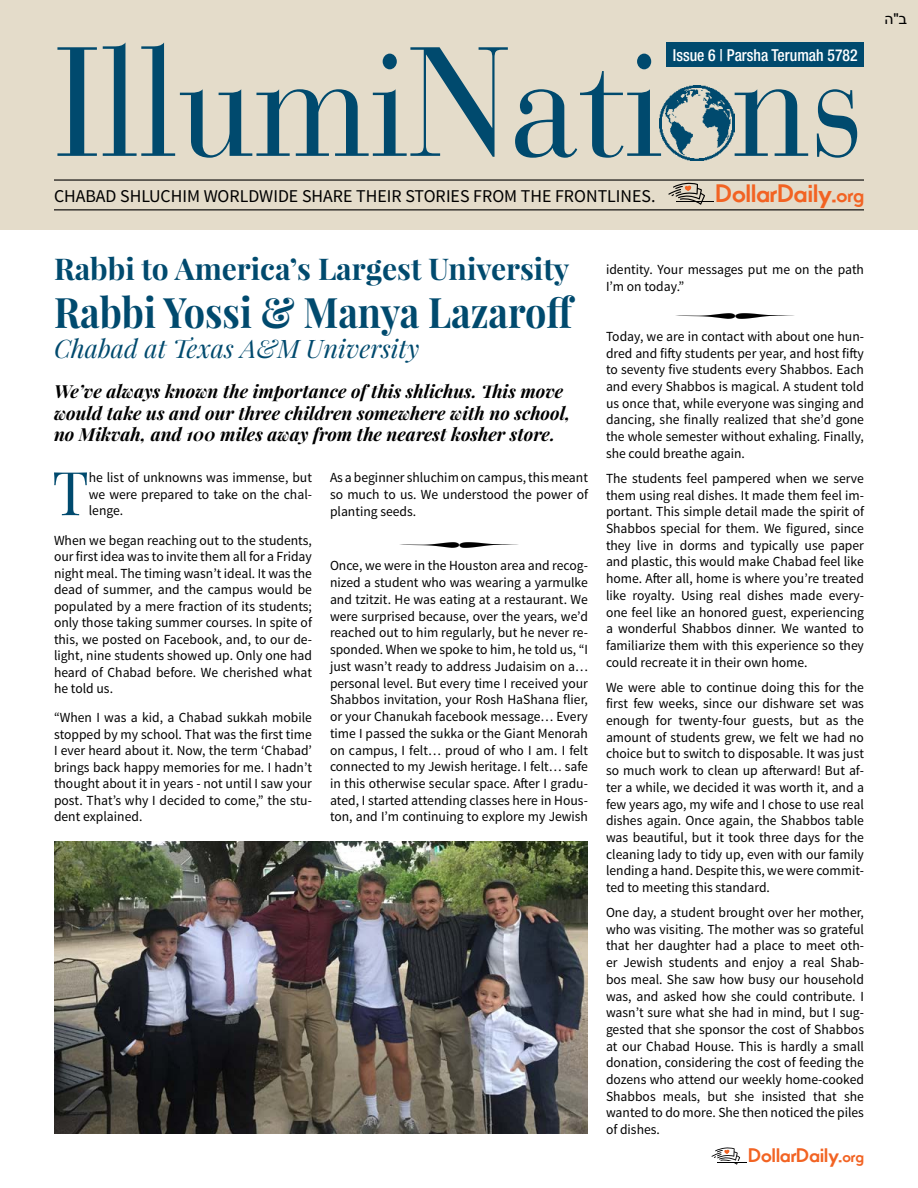
<style>
.page{position:relative;width:918px;height:1188px;background:#fff}
.page>*{position:absolute;margin:0;border:0;box-sizing:border-box;transform-origin:0 0}
.t1{font:154.2px "Bauer Bodoni Std";color:#004a6e;scale:.9 1}
.Body{font:60.45px "Playfair Display";color:#004a6e}
.t2{font:700 42px "Playfair Display";color:#004a6e;scale:.9 1}
.t3{font:700 30px "Playfair Display";color:#004a6e}
.t4{font:italic 25.5px "Playfair Display";color:#004a6e}
.t5{font:700 24px "Movement";letter-spacing:-.005em;color:#f26323}
.t6{font:700 18.6px "Movement";letter-spacing:-.005em;color:#f26323}
.Intro{font:italic 700 18px/21.6px "Playfair Display";color:#000}
.t7{font:18px "Source Sans Pro";color:#000}
.t8{font:500 condensed 16.5px "Helvetica Neue LT Std";color:#fff;scale:.95 1}
.t9{font:15px "Arial";color:#000}
.Body-2{font:13.8px/16.6px "Source Sans Pro";color:#000;text-align:justify}
.s1{color:#e4dcca}
.s2{font-size:19.05px}
.s3{font-size:14.85px}
</style>
<div class="page">
<div style="left:0;top:0;width:918px;height:230px;background:#e4dcca"></div>
<hr style="left:54px;top:179px;width:810px;height:2px;background:#000">
<hr style="left:54px;top:209px;width:810px;height:1px;background:#000">
<div style="left:667px;top:43px;width:197px;height:24px;background:#004a6e"></div>
<svg style="left:668px;top:183px;width:37px;height:22px"></svg>
<hr style="left:676px;top:201px;width:37px;height:1px;background:#000">
<img style="left:660px;top:85px;width:75px;height:76px">
<svg style="left:712px;top:1147px;width:28px;height:18px"></svg>
<hr style="left:717px;top:1161px;width:30px;height:1px;background:#fff">
<hr style="left:717px;top:1162px;width:30px;height:1px;background:#000">
<img style="left:54px;top:842px;width:534px;height:292px">
<p class="t1" style="left:54px;top:11px;width:902px">IllumiNati<span class="s1">o</span>ns</p>
<p class="t7" style="left:54px;top:185px;width:603px">CHABAD SHLUCHIM WORLDWIDE SHARE THEIR STORIES FROM THE FRONTLINES.</p>
<p class="t8" style="left:673px;top:45px;width:196px">Issue 6 | Parsha Terumah 5782</p>
<p class="t5" style="left:716px;top:178px;width:150px">DollarDaily.<span class="s2">org</span></p>
<p class="t3" style="left:54px;top:250px;width:517px">Rabbi to America’s Largest University</p>
<p class="t2" style="left:54px;top:286px;width:581px">Rabbi Yossi &amp; Manya Lazaroff</p>
<p class="t4" style="left:54px;top:331px;width:367px">Chabad at Texas A&amp;M University</p>
<p class="Intro" style="left:54px;top:380px;width:518px">We’ve always known the importance of this shlichus. This move would take us and our three children somewhere with no school, no Mikvah, and 100 miles away from the nearest kosher store.</p>
<p class="Body" style="left:52px;top:455px;width:38px">T</p>
<p class="Body-2" style="left:89px;top:470px;width:225px">he list of unknowns was immense, but we were prepared to take on the chal&shy;lenge.</p>
<p class="Body-2" style="left:54px;top:532px;width:260px">When we began reaching out to the students, our first idea was to invite them all for a Friday night meal. The timing wasn’t ideal. It was the dead of summer, and the campus would be populated by a mere fraction of its students; only those taking summer courses. In spite of this, we posted on Facebook, and, to our de&shy;light, nine students showed up. Only one had heard of Chabad before. We cherished what he told us.</p>
<p class="Body-2" style="left:54px;top:710px;width:260px">“When I was a kid, a Chabad sukkah mobile stopped by my school. That was the first time I ever heard about it. Now, the term ‘Chabad’ brings back happy memories for me. I hadn’t thought about it in years - not until I saw your post. That’s why I decided to come,” the stu&shy;dent explained.</p>
<p class="Body-2" style="left:330px;top:470px;width:260px">As a beginner shluchim on campus, this meant so much to us. We understood the power of planting seeds.</p>
<p class="Body-2" style="left:330px;top:558px;width:260px">Once, we were in the Houston area and recog-</p>
<p class="Body-2" style="left:330px;top:574px;width:260px">nized a student who was wearing a yarmulke and tzitzit. He was eating at a restaurant. We were surprised because, over the years, we’d reached out to him regularly, but he never re&shy;sponded. When we spoke to him, he told us, “I just wasn’t ready to address Judaisim on a… personal level. But every time I received your Shabbos invitation, your Rosh HaShana flier, or your Chanukah facebook message… Every time I passed the sukka or the Giant Menorah on campus, I felt… proud of who I am. I felt connected to my Jewish heritage. I felt… safe in this otherwise secular space. After I gradu&shy;ated, I started attending classes here in Hous&shy;ton, and I’m continuing to explore my Jewish</p>
<p class="Body-2" style="left:606px;top:261px;width:260px">identity. Your messages put me on the path<br>I’m on today.”</p>
<p class="Body-2" style="left:606px;top:328px;width:259px">Today, we are in contact with about one hun-</p>
<p class="Body-2" style="left:606px;top:345px;width:260px">dred and fifty students per year, and host fifty to seventy five students every Shabbos. Each and every Shabbos is magical. A student told us once that, while everyone was singing and dancing, she finally realized that she’d gone the whole semester without exhaling. Finally, she could breathe again.</p>
<p class="Body-2" style="left:606px;top:470px;width:260px">The students feel pampered when we serve them using real dishes. It made them feel im&shy;portant. This simple detail made the spirit of Shabbos special for them. We figured, since they live in dorms and typically use paper and plastic, this would make Chabad feel like home. After all, home is where you’re treated like royalty. Using real dishes made every&shy;one feel like an honored guest, experiencing a wonderful Shabbos dinner. We wanted to familiarize them with this experience so they could recreate it in their own home.</p>
<p class="Body-2" style="left:606px;top:679px;width:260px">We were able to continue doing this for the first few weeks, since our dishware set was enough for twenty-four guests, but as the amount of students grew, we felt we had no choice but to switch to disposable. It was just so much work to clean up afterward! But af&shy;ter a while, we decided it was worth it, and a few years ago, my wife and I chose to use real dishes again. Once again, the Shabbos table was beautiful, but it took three days for the cleaning lady to tidy up, even with our family lending a hand. Despite this, we were commit&shy;ted to meeting this standard.</p>
<p class="Body-2" style="left:606px;top:904px;width:260px">One day, a student brought over her mother, who was visiting. The mother was so grateful that her daughter had a place to meet oth&shy;er Jewish students and enjoy a real Shab&shy;bos meal. She saw how busy our household was, and asked how she could contribute. I wasn’t sure what she had in mind, but I sug&shy;gested that she sponsor the cost of Shabbos at our Chabad House. This is hardly a small donation, considering the cost of feeding the dozens who attend our weekly home-cooked Shabbos meals, but she insisted that she wanted to do more. She then noticed the piles of dishes.</p>
<p class="t6" style="left:749px;top:1144px;width:117px">DollarDaily.<span class="s3">org</span></p>
<p class="t9" style="left:884px;top:9px;width:24px">ה ב"</p>
</div>
